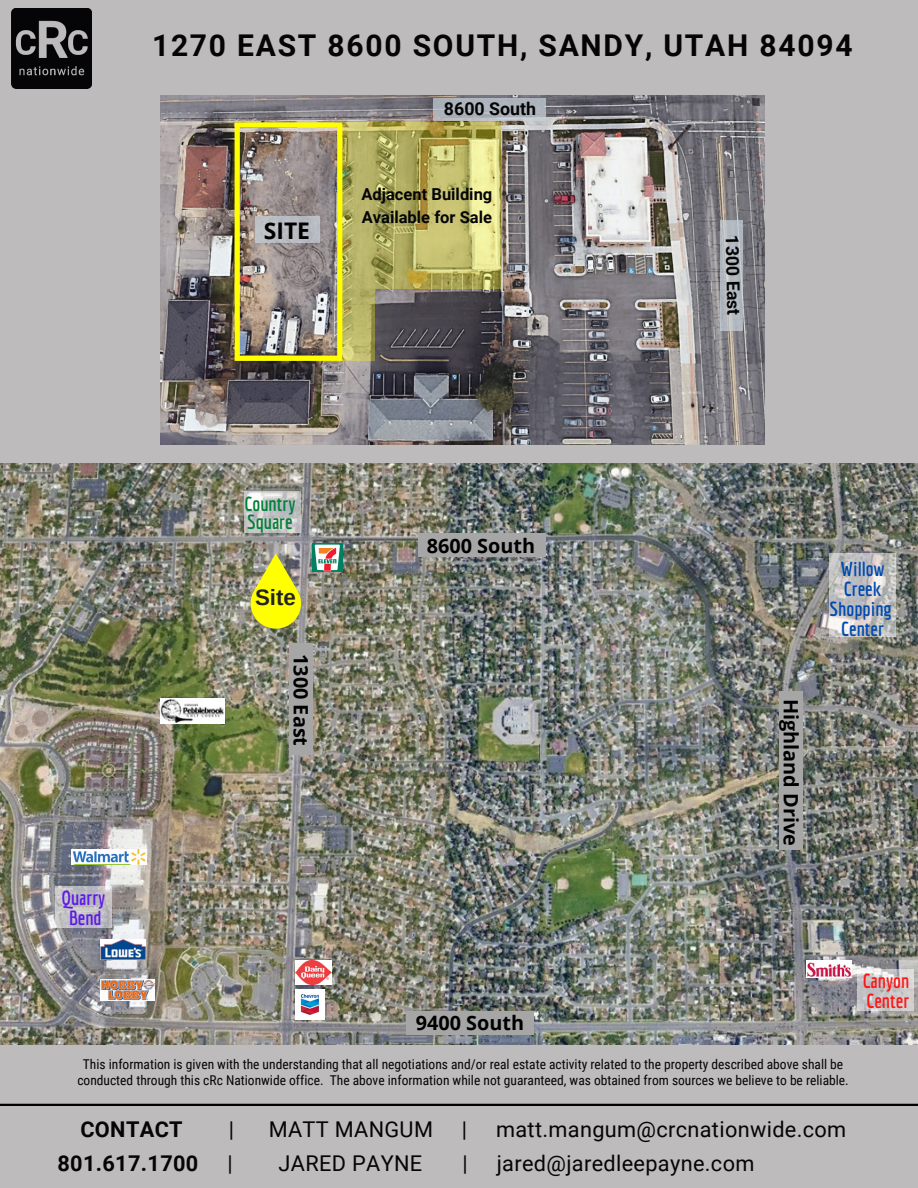
<style>
.page{position:relative;width:918px;height:1188px;background:#bdbbbb}
.page>*{position:absolute;margin:0;border:0;box-sizing:border-box;transform-origin:0 0}
.t1{font:700 30px "Roboto";letter-spacing:.06em;color:#050506}
.t2{font:700 22.8px "Open Sans";color:#000}
.t3{font:700 22.35px "Arimo";color:#222}
.t4{font:21.75px "Roboto";letter-spacing:.015em;color:#050506}
.t5{font:700 21.75px "Roboto";letter-spacing:.015em;color:#050506}
.t6{font:700 19.8px "Open Sans";color:#000}
.t7{font:700 19.8px "Economica";color:#004aad}
.t8{font:700 19.8px "Economica";color:#008037}
.t9{font:700 19.8px "Economica";color:#ff1616}
.t10{font:700 19.8px "Economica";color:#5e17eb}
.t11{font:700 17.85px "Roboto";color:#050506}
.t12{font:700 16.5px "Roboto";color:#050506}
.t13{font:13.5px/15.8px "Roboto Condensed";color:#050506;text-align:center}
</style>
<div class="page">
<hr style="left:0;top:1104px;width:918px;height:2px;background:#000">
<img style="left:160px;top:95px;width:604px;height:349px">
<svg style="left:720px;top:220px;width:23px;height:110px;fill:#b3b8bf"></svg>
<svg style="left:433px;top:98px;width:113px;height:23px;fill:#aeb4bc"></svg>
<img style="left:12px;top:9px;width:80px;height:79px">
<img style="left:0;top:464px;width:918px;height:580px">
<svg style="left:251px;top:553px;width:50px;height:76px"></svg>
<div style="left:262px;top:584px;width:28px;height:29px;background:#ff0;border-radius:50%"></div>
<div style="left:419px;top:534px;width:127px;height:23px;background:#a6a6a6"></div>
<div style="left:407px;top:1011px;width:127px;height:23px;background:#a6a6a6"></div>
<div style="left:289px;top:643px;width:24px;height:112px;background:#a6a6a6"></div>
<div style="left:779px;top:691px;width:24px;height:158px;background:#a6a6a6"></div>
<svg style="left:245px;top:492px;width:56px;height:41px"></svg>
<img style="left:313px;top:543px;width:29px;height:28px">
<svg style="left:829px;top:554px;width:67px;height:83px"></svg>
<svg style="left:858px;top:969px;width:56px;height:42px"></svg>
<img style="left:807px;top:960px;width:45px;height:17px">
<img style="left:160px;top:699px;width:64px;height:24px">
<svg style="left:55px;top:886px;width:57px;height:42px"></svg>
<img style="left:72px;top:850px;width:74px;height:14px">
<img style="left:101px;top:940px;width:45px;height:20px">
<img style="left:101px;top:979px;width:54px;height:22px">
<img style="left:295px;top:990px;width:30px;height:29px">
<img style="left:295px;top:960px;width:36px;height:24px">
<svg style="left:343px;top:122px;width:159px;height:167px"></svg>
<svg style="left:235px;top:122px;width:108px;height:239px"></svg>
<svg style="left:343px;top:289px;width:32px;height:72px;fill:#bab66a"></svg>
<p class="t1" style="left:152px;top:28px;width:702px">1270 EAST 8600 SOUTH, SANDY, UTAH 84094</p>
<p class="t10" style="left:62px;top:886px;width:45px">Quarry</p>
<p class="t10" style="left:69px;top:906px;width:34px">Bend</p>
<p class="t2" style="left:264px;top:214px;width:48px">SITE</p>
<p class="t11" style="left:444px;top:98px;width:94px">8600 South</p>
<p class="t12" style="left:361px;top:185px;width:132px">Adjacent Building</p>
<p class="t12" style="left:362px;top:208px;width:132px">Available for Sale</p>
<p class="t8" style="left:245px;top:492px;width:52px">Country</p>
<p class="t8" style="left:247px;top:510px;width:47px">Square</p>
<p class="t3" style="left:255px;top:584px;width:42px">Site</p>
<p class="t6" style="left:315px;top:654px;width:93px;rotate:90deg">1300 East</p>
<p class="t6" style="left:427px;top:532px;width:110px">8600 South</p>
<p class="t6" style="left:416px;top:1009px;width:110px">9400 South</p>
<p class="t11" style="left:743px;top:235px;width:81px;rotate:89deg">1300 East</p>
<p class="t6" style="left:805px;top:699px;width:148px;rotate:90deg">Highland Drive</p>
<p class="t7" style="left:841px;top:557px;width:46px">Willow</p>
<p class="t7" style="left:844px;top:577px;width:39px">Creek</p>
<p class="t7" style="left:829px;top:597px;width:64px">Shopping</p>
<p class="t7" style="left:841px;top:617px;width:44px">Center</p>
<p class="t9" style="left:863px;top:969px;width:48px">Canyon</p>
<p class="t9" style="left:866px;top:989px;width:44px">Center</p>
<p class="t13" style="left:77px;top:1057px;width:773px">This information is given with the understanding that all negotiations and/or real estate activity related to the property described above shall be conducted through this cRc Nationwide office. The above information while not guaranteed, was obtained from sources we believe to be reliable.</p>
<p class="t5" style="left:80px;top:1116px;width:104px">CONTACT</p>
<p class="t4" style="left:229px;top:1116px;width:7px">|</p>
<p class="t4" style="left:269px;top:1116px;width:166px">MATT MANGUM</p>
<p class="t4" style="left:462px;top:1116px;width:7px">|</p>
<p class="t4" style="left:496px;top:1116px;width:352px">matt.mangum@crcnationwide.com</p>
<p class="t5" style="left:57px;top:1151px;width:142px">801.617.1700</p>
<p class="t4" style="left:227px;top:1151px;width:7px">|</p>
<p class="t4" style="left:279px;top:1151px;width:145px">JARED PAYNE</p>
<p class="t4" style="left:463px;top:1151px;width:7px">|</p>
<p class="t4" style="left:497px;top:1151px;width:259px">jared@jaredleepayne.com</p>
</div>
